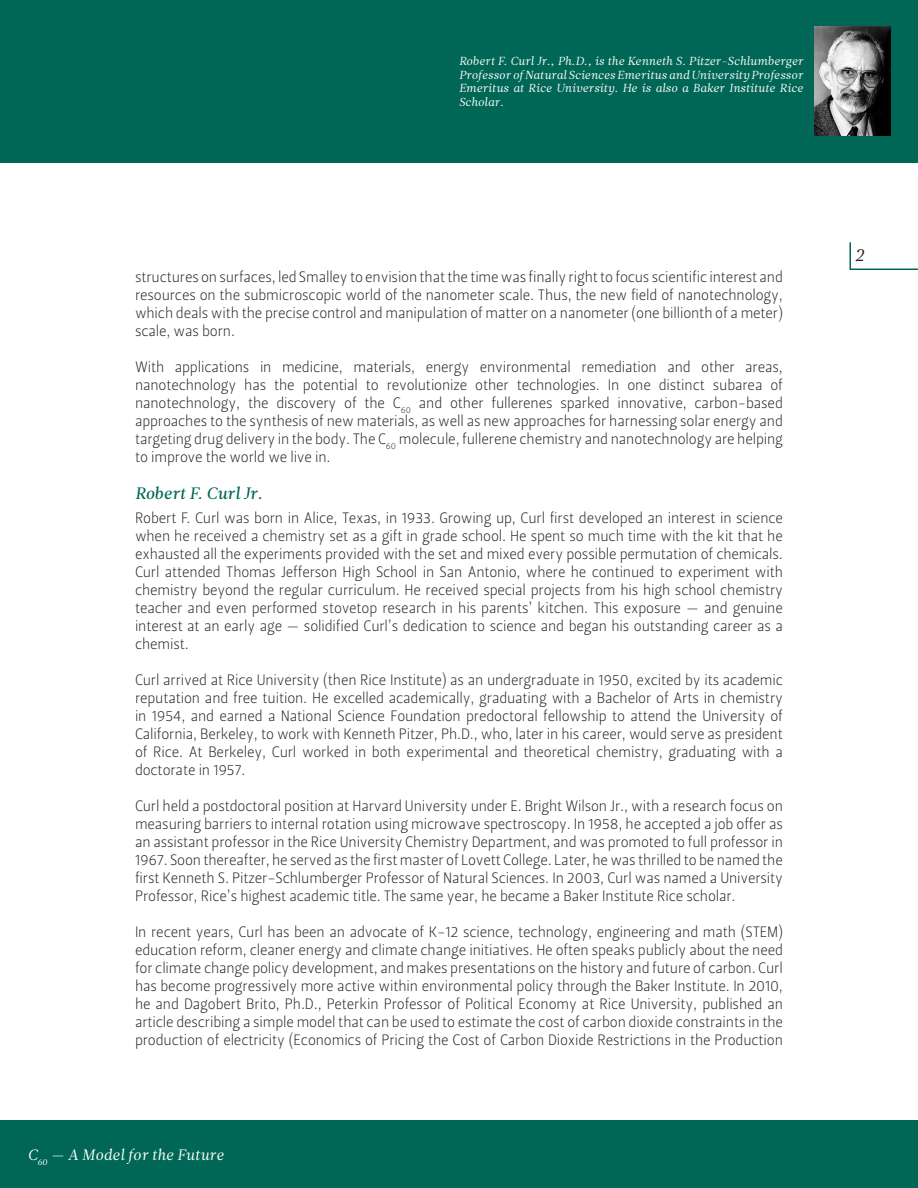
<style>
.page{position:relative;width:918px;height:1188px;background:#fff}
.page>*{position:absolute;margin:0;border:0;box-sizing:border-box;transform-origin:0 0}
.t1{font:18px "Leitura News Italic 1";color:#231f20}
.t2{font:16.5px "Leitura News Italic 2";color:#006756}
.t3{font:15px/18px "Leitura Sans Grot 1";letter-spacing:-.01em;color:#231f20;text-align:justify}
.t4{font:15px "Leitura News Italic 1";color:#fff}
.t5{font:11.7px/14px "Leitura News Italic 1";color:#fff;text-align:justify}
.s1{font-family:"Leitura News Italic 2"}
</style>
<div class="page">
<hr style="left:850px;top:268px;width:68px;height:2px;background:#006756">
<hr style="left:849px;top:242px;width:2px;height:28px;background:#006756">
<div style="left:0;top:0;width:918px;height:162px;background:#006756"></div>
<div style="left:0;top:1120px;width:918px;height:68px;background:#006756"></div>
<img style="left:814px;top:27px;width:77px;height:108px">
<p class="t5" style="left:459px;top:54px;width:346px">Robert F. Curl Jr., Ph.D., is the Kenneth S. Pitzer-Schlumberger Professor of Natural Sciences Emeritus and University Professor Emeritus at Rice University. He is also a Baker Institute Rice Scholar.</p>
<p class="t3" style="left:135px;top:268px;width:650px">structures on surfaces, led Smalley to envision that the time was finally right to focus scientific interest and resources on the submicroscopic world of the nanometer scale. Thus, the new field of nanotechnology, which deals with the precise control and manipulation of matter on a nanometer (one billionth of a meter) scale, was born.</p>
<p class="t3" style="left:135px;top:358px;width:650px">With applications in medicine, materials, energy environmental remediation and other areas, nanotechnology has the potential to revolutionize other technologies. In one distinct subarea of nanotechnology, the discovery of the C<sub>60</sub> and other fullerenes sparked innovative, carbon-based approaches to the synthesis of new materials, as well as new approaches for harnessing solar energy and targeting drug delivery in the body. The C<sub>60</sub> molecule, fullerene chemistry and nanotechnology are helping to improve the world we live in.</p>
<p class="t2" style="left:135px;top:484px;width:129px">Robert F. Curl Jr.</p>
<p class="t3" style="left:135px;top:509px;width:650px">Robert F. Curl was born in Alice, Texas, in 1933. Growing up, Curl first developed an interest in science when he received a chemistry set as a gift in grade school. He spent so much time with the kit that he exhausted all the experiments provided with the set and mixed every possible permutation of chemicals.<br>Curl attended Thomas Jefferson High School in San Antonio, where he continued to experiment with chemistry beyond the regular curriculum. He received special projects from his high school chemistry teacher and even performed stovetop research in his parents’ kitchen. This exposure — and genuine interest at an early age — solidified Curl’s dedication to science and began his outstanding career as a chemist.</p>
<p class="t3" style="left:135px;top:671px;width:650px">Curl arrived at Rice University (then Rice Institute) as an undergraduate in 1950, excited by its academic reputation and free tuition. He excelled academically, graduating with a Bachelor of Arts in chemistry in 1954, and earned a National Science Foundation predoctoral fellowship to attend the University of California, Berkeley, to work with Kenneth Pitzer, Ph.D., who, later in his career, would serve as president of Rice. At Berkeley, Curl worked in both experimental and theoretical chemistry, graduating with a doctorate in 1957.</p>
<p class="t3" style="left:135px;top:797px;width:650px">Curl held a postdoctoral position at Harvard University under E. Bright Wilson Jr., with a research focus on measuring barriers to internal rotation using microwave spectroscopy. In 1958, he accepted a job offer as an assistant professor in the Rice University Chemistry Department, and was promoted to full professor in 1967. Soon thereafter, he served as the first master of Lovett College. Later, he was thrilled to be named the first Kenneth S. Pitzer-Schlumberger Professor of Natural Sciences. In 2003, Curl was named a University Professor, Rice’s highest academic title. The same year, he became a Baker Institute Rice scholar.</p>
<p class="t3" style="left:135px;top:923px;width:650px">In recent years, Curl has been an advocate of K-12 science, technology, engineering and math (STEM) education reform, cleaner energy and climate change initiatives. He often speaks publicly about the need for climate change policy development, and makes presentations on the history and future of carbon. Curl has become progressively more active within environmental policy through the Baker Institute. In 2010, he and Dagobert Brito, Ph.D., Peterkin Professor of Political Economy at Rice University, published an article describing a simple model that can be used to estimate the cost of carbon dioxide constraints in the production of electricity (Economics of Pricing the Cost of Carbon Dioxide Restrictions in the Production</p>
<p class="t4" style="left:28px;top:1146px;width:198px">C<sub>60</sub> <span class="s1">-</span> A Model for the Future</p>
<p class="t1" style="left:855px;top:244px;width:11px">2</p>
</div>
